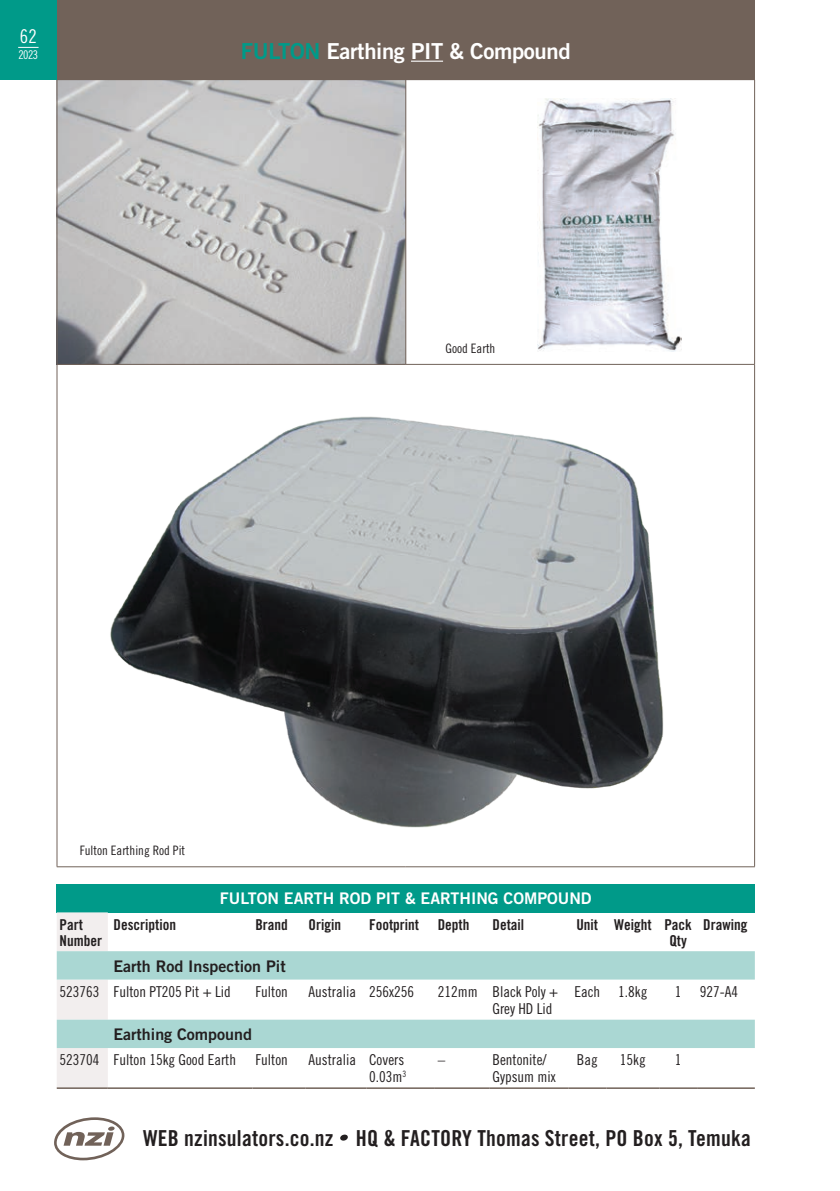
<style>
.page{position:relative;width:840px;height:1191px;background:#fff}
.page>*{position:absolute;margin:0;border:0;box-sizing:border-box;transform-origin:0 0}
.t1{font:22px "Trade Gothic Bold Cond Twenty";letter-spacing:.01em;color:#231f20}
.t2{font:22px "Trade Gothic Bold Two";letter-spacing:-.015em;color:#fff}
.t3{font:19px "Trade Gothic Cond Eighteen";color:#fff}
.t4{font:16px "Trade Gothic Bold Two";color:#231f20}
.t5{font:16px "Trade Gothic Bold Two";color:#fff}
.t6{font:15px/17px "Trade Gothic Cond Eighteen";color:#231f20}
.t7{font:15px/16px "Trade Gothic Bold Cond Twenty";color:#231f20}
.t8{font:13px "Trade Gothic Cond Eighteen";color:#231f20}
.t9{font:12px "Trade Gothic Cond Eighteen";color:#fff}
.s1{color:#009a89}
</style>
<div class="page">
<img style="left:58px;top:80px;width:347px;height:284px">
<hr style="left:57px;top:79px;width:348px;height:1px;background:#716259">
<hr style="left:57px;top:80px;width:1px;height:284px;background:#716259">
<hr style="left:405px;top:79px;width:349px;height:1px;background:#716259">
<hr style="left:405px;top:80px;width:1px;height:284px;background:#716259">
<hr style="left:753px;top:80px;width:1px;height:284px;background:#716259">
<hr style="left:57px;top:364px;width:348px;height:1px;background:#716259">
<hr style="left:57px;top:365px;width:1px;height:501px;background:#716259">
<hr style="left:405px;top:364px;width:349px;height:1px;background:#716259">
<hr style="left:753px;top:365px;width:1px;height:501px;background:#716259">
<hr style="left:57px;top:866px;width:348px;height:1px;background:#716259">
<hr style="left:405px;top:866px;width:349px;height:1px;background:#716259">
<div style="left:57px;top:884px;width:697px;height:28px;background:#009a89"></div>
<div style="left:57px;top:912px;width:51px;height:175px;background:#f2eeee"></div>
<svg style="left:57px;top:951px;width:697px;height:97px;fill:#aad7d3"></svg>
<hr style="left:57px;top:1087px;width:51px;height:2px;background:#716259">
<hr style="left:108px;top:1087px;width:144px;height:2px;background:#716259">
<hr style="left:252px;top:1087px;width:53px;height:2px;background:#716259">
<hr style="left:305px;top:1087px;width:61px;height:2px;background:#716259">
<hr style="left:366px;top:1087px;width:68px;height:2px;background:#716259">
<hr style="left:434px;top:1087px;width:55px;height:2px;background:#716259">
<hr style="left:489px;top:1087px;width:79px;height:2px;background:#716259">
<hr style="left:568px;top:1087px;width:38px;height:2px;background:#716259">
<hr style="left:606px;top:1087px;width:53px;height:2px;background:#716259">
<hr style="left:659px;top:1087px;width:37px;height:2px;background:#716259">
<hr style="left:696px;top:1087px;width:58px;height:2px;background:#716259">
<img style="left:537px;top:99px;width:143px;height:253px">
<img style="left:110px;top:416px;width:554px;height:412px">
<div style="left:57px;top:0;width:697px;height:79px;background:#716259"></div>
<svg style="left:54px;top:1117px;width:70px;height:43px"></svg>
<div style="left:340px;top:1134px;width:8px;height:6px;background:#231f20;border-radius:50%"></div>
<div style="left:0;top:0;width:57px;height:79px;background:#009a89"></div>
<hr style="left:411px;top:61px;width:32px;height:1px;background:#fff">
<svg style="left:18px;top:47px;width:21px;height:1px"></svg>
<p class="t3" style="left:20px;top:25px;width:18px">62</p>
<p class="t9" style="left:18px;top:48px;width:21px">2023</p>
<h1 class="t2" style="left:241px;top:37px;width:331px"><span class="s1">FULTON</span> Earthing PIT &amp; Compound</h1>
<p class="t8" style="left:445px;top:341px;width:51px">Good Earth</p>
<p class="t8" style="left:80px;top:843px;width:107px">Fulton Earthing Rod Pit</p>
<p class="t5" style="left:220px;top:888px;width:373px">FULTON EARTH ROD PIT &amp; EARTHING COMPOUND</p>
<p class="t7" style="left:60px;top:916px;width:44px">Part<br>Number</p>
<p class="t7" style="left:113px;top:916px;width:64px">Description</p>
<p class="t7" style="left:255px;top:916px;width:34px">Brand</p>
<p class="t7" style="left:308px;top:916px;width:34px">Origin</p>
<p class="t7" style="left:369px;top:916px;width:102px">Footprint Depth</p>
<p class="t7" style="left:492px;top:916px;width:33px">Detail</p>
<p class="t7" style="left:669px;top:916px;width:24px;text-indent:-93px">Unit Weight Pack<br>Qty</p>
<p class="t7" style="left:702px;top:916px;width:46px">Drawing</p>
<p class="t4" style="left:113px;top:956px;width:173px">Earth Rod Inspection Pit</p>
<p class="t6" style="left:60px;top:983px;width:173px">523763 Fulton PT205 Pit + Lid</p>
<p class="t6" style="left:255px;top:983px;width:34px">Fulton</p>
<p class="t6" style="left:308px;top:983px;width:107px">Australia 256x256</p>
<p class="t6" style="left:492px;top:983px;width:67px;text-indent:-55px">212mm Black Poly +<br>Grey HD Lid</p>
<p class="t6" style="left:574px;top:983px;width:74px">Each 1.8kg</p>
<p class="t6" style="left:674px;top:983px;width:65px">1 927-A4</p>
<p class="t4" style="left:113px;top:1024px;width:140px">Earthing Compound</p>
<p class="t6" style="left:60px;top:1051px;width:178px">523704 Fulton 15kg Good Earth</p>
<p class="t6" style="left:255px;top:1051px;width:34px">Fulton</p>
<p class="t6" style="left:308px;top:1051px;width:99px;text-align:right">Australia Covers<br>0.03m<sup>3</sup></p>
<p class="t6" style="left:437px;top:1051px;width:9px">–</p>
<p class="t6" style="left:492px;top:1051px;width:65px">Bentonite/<br>Gypsum mix</p>
<p class="t6" style="left:576px;top:1051px;width:22px">Bag</p>
<p class="t6" style="left:619px;top:1051px;width:27px">15kg</p>
<p class="t6" style="left:674px;top:1051px;width:8px">1</p>
<h1 class="t1" style="left:143px;top:1124px;width:609px">WEB nzinsulators.co.nz HQ &amp; FACTORY Thomas Street, PO Box 5, Temuka</h1>
</div>
